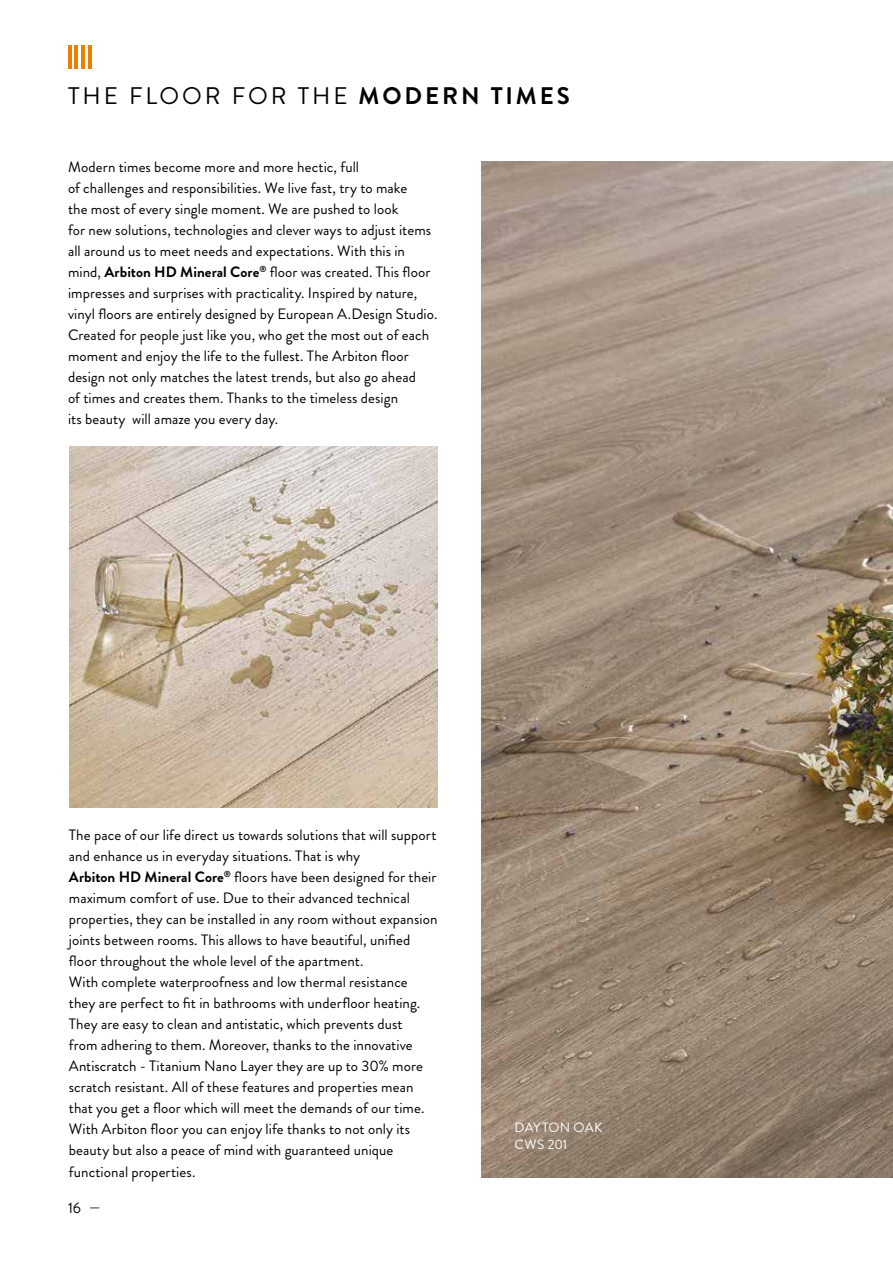
<style>
.page{position:relative;width:893px;height:1263px;background:#fff}
.page>*{position:absolute;margin:0;border:0;box-sizing:border-box;transform-origin:0 0}
.t1{font:24px "Brandon Grotesque";letter-spacing:.12em;color:#000}
.t2{font:15px/21px "Brandon Grotesque";letter-spacing:.005em;color:#000}
.t3{font:13.5px/16.5px "Brandon Grotesque";letter-spacing:.005em;color:#fff}
.s1{font-weight:700}
</style>
<div class="page">
<img style="left:482px;top:162px;width:411px;height:1016px">
<img style="left:69px;top:447px;width:368px;height:361px">
<hr style="left:75px;top:45px;width:3px;height:23px;background:#ef7d00">
<hr style="left:68px;top:45px;width:3px;height:23px;background:#ef7d00">
<hr style="left:81px;top:45px;width:4px;height:23px;background:#ef7d00">
<hr style="left:88px;top:45px;width:3px;height:23px;background:#ef7d00">
<h1 class="t1" style="left:68px;top:79px;width:503px">THE FLOOR FOR THE <span class="s1">MODERN TIMES</span></h1>
<p class="t2" style="left:68px;top:157px;width:371px">Modern times become more and more hectic, full<br>of challenges and responsibilities. We live fast, try to make<br>the most of every single moment. We are pushed to look<br>for new solutions, technologies and clever ways to adjust items all around us to meet needs and expectations. With this in mind, <span class="s1">Arbiton HD Mineral Core</span><sup>®</sup> floor was created. This floor impresses and surprises with practicality. Inspired by nature, vinyl floors are entirely designed by European A.Design Studio.<br>Created for people just like you, who get the most out of each moment and enjoy the life to the fullest. The Arbiton floor design not only matches the latest trends, but also go ahead<br>of times and creates them. Thanks to the timeless design<br>its beauty will amaze you every day.</p>
<p class="t2" style="left:69px;top:825px;width:370px">The pace of our life direct us towards solutions that will support and enhance us in everyday situations. That is why<br><span class="s1">Arbiton HD Mineral Core</span><sup>®</sup> floors have been designed for their maximum comfort of use. Due to their advanced technical properties, they can be installed in any room without expansion joints between rooms. This allows to have beautiful, unified floor throughout the whole level of the apartment.<br>With complete waterproofness and low thermal resistance they are perfect to fit in bathrooms with underfloor heating.<br>They are easy to clean and antistatic, which prevents dust<br>from adhering to them. Moreover, thanks to the innovative Antiscratch - Titanium Nano Layer they are up to 30% more scratch resistant. All of these features and properties mean that you get a floor which will meet the demands of our time.<br>With Arbiton floor you can enjoy life thanks to not only its beauty but also a peace of mind with guaranteed unique functional properties.</p>
<p class="t2" style="left:68px;top:1198px;width:34px">16 —</p>
<p class="t3" style="left:515px;top:1119px;width:89px">DAYTON OAK<br>CWS 201</p>
</div>
